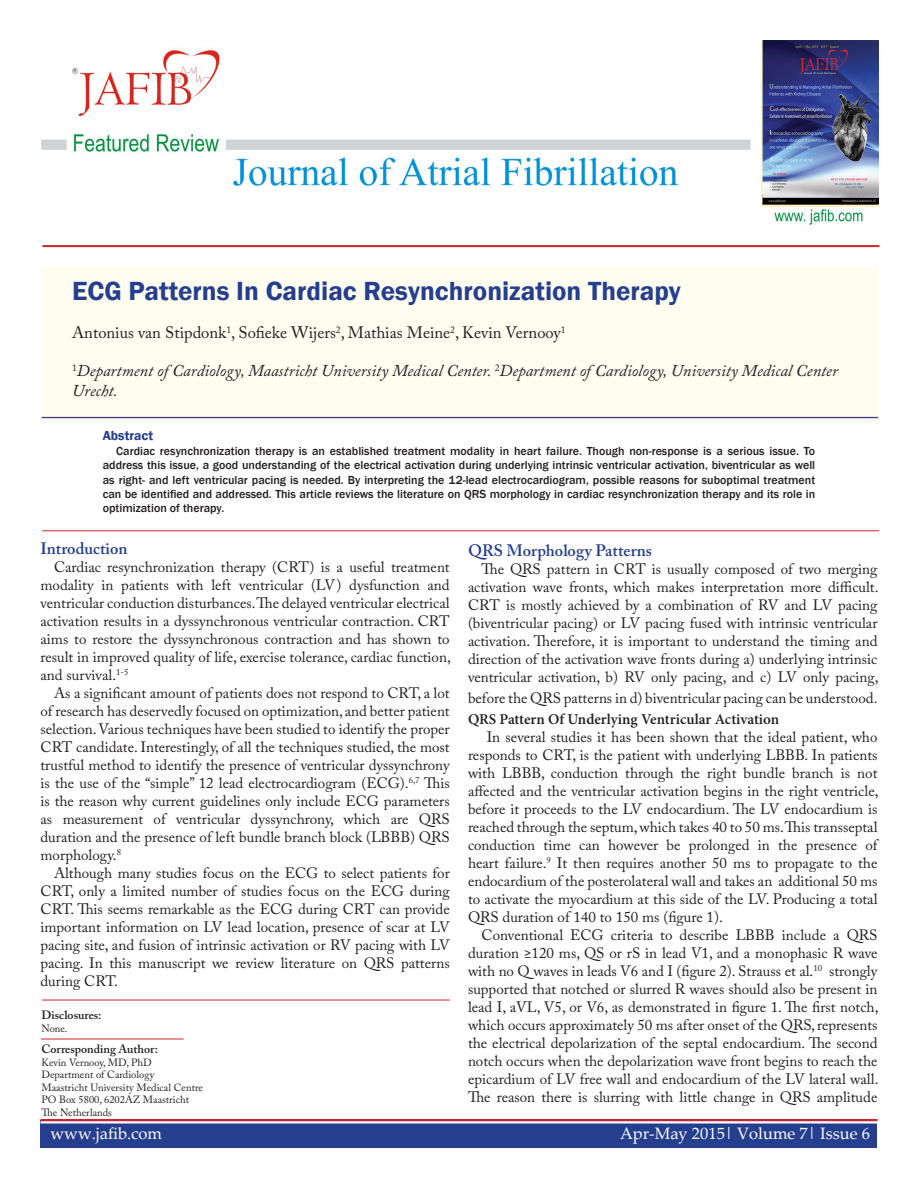
<style>
.page{position:relative;width:918px;height:1188px;background:#fff}
.page>*{position:absolute;margin:0;border:0;box-sizing:border-box;transform-origin:0 0}
._05_Article_Title{font:600 27px "Franklin Gothic";color:#253f8e}
._07_Author_Affiliati{font:italic 16.5px/19.8px "Adobe Caslon Pro";color:#231f20}
._06_Author_block{font:16.5px "Adobe Caslon Pro";color:#231f20}
.white_header_for_blu{font:16.5px "Palatino Linotype";color:#fff}
._10_Body_Text{font:600 16.5px "Adobe Caslon Pro";color:#253f8e}
._11_Body_Header{font:600 16.5px "Adobe Caslon Pro";color:#253f8e}
._10_Body_Text-2{font:15px/18px "Adobe Caslon Pro";color:#231f20;text-align:justify}
._10_Body_Text-3{font:600 15px "Minion Pro";color:#231f20}
._08_Abstract_Header{font:600 13.5px "Franklin Gothic";color:#253f8e}
._09_Abstract_Body{font:500 12px/14.4px "Franklin Gothic";color:#231f20;text-align:justify}
._13_small_text_for_h{font:600 12px "Adobe Caslon Pro";color:#231f20}
._14_Small_text_heade{font:600 12px "Adobe Caslon Pro";color:#231f20}
._13_small_text_for_h-2{font:10.5px "Adobe Caslon Pro";color:#231f20}
</style>
<div class="page">
<div style="left:42px;top:267px;width:837px;height:150px;background:#fefdf0"></div>
<hr style="left:42px;top:531px;width:837px;height:1px;background:#d1232a">
<hr style="left:42px;top:417px;width:836px;height:1px;background:#253f8e">
<hr style="left:42px;top:245px;width:837px;height:2px;background:#d1232a">
<hr style="left:42px;top:1000px;width:408px;height:1px;background:#d1232a">
<hr style="left:41px;top:1039px;width:143px;height:1px;background:#d1232a">
<div style="left:40px;top:1120px;width:838px;height:28px;background:#253f8e"></div>
<hr style="left:40px;top:1119px;width:838px;height:2px;background:#d1232a">
<hr style="left:40px;top:1121px;width:838px;height:3px;background:#fff">
<img style="left:42px;top:40px;width:837px;height:185px">
<p class="_05_Article_Title" style="left:72px;top:274px;width:610px">ECG Patterns In Cardiac Resynchronization Therapy</p>
<p class="_06_Author_block" style="left:72px;top:323px;width:495px">Antonius van Stipdonk<sup>1</sup>, Sofieke Wijers<sup>2</sup>, Mathias Meine<sup>2</sup>, Kevin Vernooy<sup>1</sup></p>
<p class="_07_Author_Affiliati" style="left:72px;top:361px;width:767px"><sup>1</sup>Department of Cardiology, Maastricht University Medical Center. <sup>2</sup>Department of Cardiology, University Medical Center<br>Urecht.</p>
<p class="_08_Abstract_Header" style="left:103px;top:428px;width:52px">Abstract</p>
<p class="_09_Abstract_Body" style="left:103px;top:444px;width:714px;text-indent:14px">Cardiac resynchronization therapy is an established treatment modality in heart failure. Though non-response is a serious issue. To address this issue, a good understanding of the electrical activation during underlying intrinsic ventricular activation, biventricular as well as right- and left ventricular pacing is needed. By interpreting the 12-lead electrocardiogram, possible reasons for suboptimal treatment can be identified and addressed. This article reviews the literature on QRS morphology in cardiac resynchronization therapy and its role in optimization of therapy.</p>
<p class="_11_Body_Header" style="left:40px;top:538px;width:89px">Introduction</p>
<p class="_10_Body_Text-2" style="left:40px;top:557px;width:412px;text-indent:14px">Cardiac resynchronization therapy (CRT) is a useful treatment modality in patients with left ventricular (LV) dysfunction and ventricular conduction disturbances. The delayed ventricular electrical activation results in a dyssynchronous ventricular contraction. CRT aims to restore the dyssynchronous contraction and has shown to result in improved quality of life, exercise tolerance, cardiac function, and survival.<sup>1-5</sup></p>
<p class="_10_Body_Text-2" style="left:40px;top:683px;width:411px;text-indent:14px">As a significant amount of patients does not respond to CRT, a lot of research has deservedly focused on optimization, and better patient selection. Various techniques have been studied to identify the proper CRT candidate. Interestingly, of all the techniques studied, the most trustful method to identify the presence of ventricular dyssynchrony is the use of the “simple” 12 lead electrocardiogram (ECG).<sup>6,7</sup> This is the reason why current guidelines only include ECG parameters as measurement of ventricular dyssynchrony, which are QRS duration and the presence of left bundle branch block (LBBB) QRS morphology.<sup>8</sup></p>
<p class="_10_Body_Text-2" style="left:40px;top:863px;width:411px;text-indent:14px">Although many studies focus on the ECG to select patients for CRT, only a limited number of studies focus on the ECG during CRT. This seems remarkable as the ECG during CRT can provide important information on LV lead location, presence of scar at LV pacing site, and fusion of intrinsic activation or RV pacing with LV pacing. In this manuscript we review literature on QRS patterns during CRT.</p>
<p class="_14_Small_text_heade" style="left:42px;top:1008px;width:62px">Disclosures:</p>
<p class="_13_small_text_for_h-2" style="left:42px;top:1022px;width:28px">None.</p>
<p class="_13_small_text_for_h" style="left:42px;top:1042px;width:118px">Corresponding Author:</p>
<p class="_13_small_text_for_h-2" style="left:42px;top:1056px;width:112px">Kevin Vernooy, MD, PhD</p>
<p class="_13_small_text_for_h-2" style="left:42px;top:1068px;width:114px">Department of Cardiology</p>
<p class="_13_small_text_for_h-2" style="left:42px;top:1081px;width:163px">Maastricht University Medical Centre</p>
<p class="_13_small_text_for_h-2" style="left:42px;top:1094px;width:149px">PO Box 5800, 6202AZ Maastricht</p>
<p class="_13_small_text_for_h-2" style="left:42px;top:1106px;width:72px">The Netherlands</p>
<p class="_10_Body_Text" style="left:468px;top:541px;width:185px">QRS Morphology Patterns</p>
<p class="_10_Body_Text-2" style="left:468px;top:560px;width:412px;text-indent:14px">The QRS pattern in CRT is usually composed of two merging activation wave fronts, which makes interpretation more difficult.<br>CRT is mostly achieved by a combination of RV and LV pacing (biventricular pacing) or LV pacing fused with intrinsic ventricular activation. Therefore, it is important to understand the timing and direction of the activation wave fronts during a) underlying intrinsic ventricular activation, b) RV only pacing, and c) LV only pacing,</p>
<p class="_10_Body_Text-2" style="left:468px;top:689px;width:411px">before the QRS patterns in d) biventricular pacing can be understood.</p>
<p class="_10_Body_Text-3" style="left:468px;top:709px;width:313px">QRS Pattern Of Underlying Ventricular Activation</p>
<p class="_10_Body_Text-2" style="left:468px;top:728px;width:412px;text-indent:19px">In several studies it has been shown that the ideal patient, who responds to CRT, is the patient with underlying LBBB. In patients with LBBB, conduction through the right bundle branch is not affected and the ventricular activation begins in the right ventricle, before it proceeds to the LV endocardium. The LV endocardium is reached through the septum, which takes 40 to 50 ms. This transseptal conduction time can however be prolonged in the presence of heart failure.<sup>9</sup> It then requires another 50 ms to propagate to the endocardium of the posterolateral wall and takes an additional 50 ms to activate the myocardium at this side of the LV. Producing a total QRS duration of 140 to 150 ms (figure 1).</p>
<p class="_10_Body_Text-2" style="left:468px;top:926px;width:412px;text-indent:14px">Conventional ECG criteria to describe LBBB include a QRS duration ≥120 ms, QS or rS in lead V1, and a monophasic R wave with no Q waves in leads V6 and I (figure 2). Strauss et al.<sup>10</sup> strongly supported that notched or slurred R waves should also be present in lead I, aVL, V5, or V6, as demonstrated in figure 1. The first notch, which occurs approximately 50 ms after onset of the QRS, represents the electrical depolarization of the septal endocardium. The second notch occurs when the depolarization wave front begins to reach the epicardium of LV free wall and endocardium of the LV lateral wall.<br>The reason there is slurring with little change in QRS amplitude</p>
<p class="white_header_for_blu" style="left:51px;top:1122px;width:113px">www.jafib.com</p>
<p class="white_header_for_blu" style="left:620px;top:1122px;width:251px">Apr-May 2015| Volume 7| Issue 6</p>
</div>
